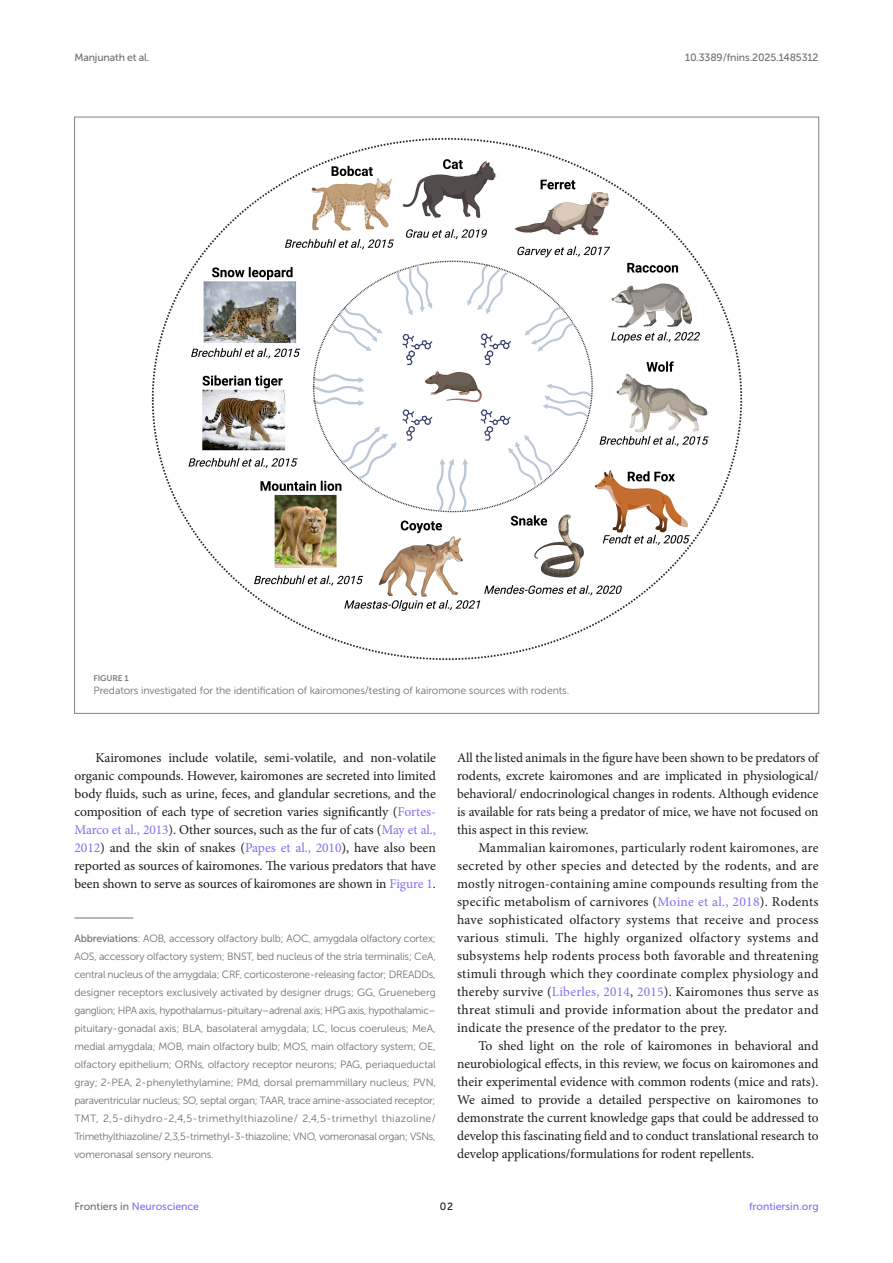
<style>
.page{position:relative;width:893px;height:1263px;background:#fff}
.page>*{position:absolute;margin:0;border:0;box-sizing:border-box;transform-origin:0 0}
.TEXT{font:13.5px/18px "Minion Pro";letter-spacing:-.005em;color:#1b1c1b;text-align:justify}
.ABB{font:10.5px/18px "Museo Sans 300";letter-spacing:-.02em;color:#706f70;text-align:justify}
.FIG_LEG{font:10.5px "Museo Sans 300";letter-spacing:-.01em;color:#706f70}
.t1{font:10.5px "Museo Sans 500";letter-spacing:-.015em;color:#706f70}
.t2{font:10.5px "Museo Sans 500";color:#856df0}
.t3{font:10.5px "Museo Sans 500";color:#1b1c1b}
.FIG_HD{font:8.25px "Museo Sans 700";letter-spacing:-.01em;color:#7e7f7f}
.s1{color:#856df0}
.s2{font-family:"Museo Sans 500"}
.s3{color:#706f70}
</style>
<div class="page">
<img style="left:151px;top:137px;width:592px;height:524px">
<hr style="left:74px;top:918px;width:59px;height:1px;background:#706f70">
<p class="t1" style="left:74px;top:51px;width:77px">Manjunath et al.</p>
<p class="t1" style="left:685px;top:51px;width:135px">10.3389/fnins.2025.1485312</p>
<p class="FIG_HD" style="left:94px;top:673px;width:37px">FIGURE 1</p>
<p class="FIG_LEG" style="left:94px;top:685px;width:477px">Predators investigated for the identification of kairomones/testing of kairomone sources with rodents.</p>
<p class="TEXT" style="left:74px;top:749px;width:363px;text-indent:21px">Kairomones include volatile, semi-volatile, and non-volatile organic compounds. However, kairomones are secreted into limited body fluids, such as urine, feces, and glandular secretions, and the composition of each type of secretion varies significantly (<span class="s1">Fortes-Marco et al., 2013</span>). Other sources, such as the fur of cats (<span class="s1">May et al., 2012</span>) and the skin of snakes (<span class="s1">Papes et al., 2010</span>), have also been reported as sources of kairomones. The various predators that have been shown to serve as sources of kairomones are shown in <span class="s1">Figure 1</span>.</p>
<p class="TEXT" style="left:457px;top:749px;width:363px">All the listed animals in the figure have been shown to be predators of rodents, excrete kairomones and are implicated in physiological/ behavioral/ endocrinological changes in rodents. Although evidence is available for rats being a predator of mice, we have not focused on this aspect in this review.</p>
<p class="TEXT" style="left:457px;top:839px;width:363px;text-indent:21px">Mammalian kairomones, particularly rodent kairomones, are secreted by other species and detected by the rodents, and are mostly nitrogen-containing amine compounds resulting from the specific metabolism of carnivores (<span class="s1">Moine et al., 2018</span>). Rodents have sophisticated olfactory systems that receive and process various stimuli. The highly organized olfactory systems and subsystems help rodents process both favorable and threatening stimuli through which they coordinate complex physiology and thereby survive (<span class="s1">Liberles, 2014</span>, <span class="s1">2015</span>). Kairomones thus serve as threat stimuli and provide information about the predator and indicate the presence of the predator to the prey.</p>
<p class="TEXT" style="left:457px;top:1037px;width:363px;text-indent:21px">To shed light on the role of kairomones in behavioral and neurobiological effects, in this review, we focus on kairomones and their experimental evidence with common rodents (mice and rats).<br>We aimed to provide a detailed perspective on kairomones to demonstrate the current knowledge gaps that could be addressed to develop this fascinating field and to conduct translational research to develop applications/formulations for rodent repellents.</p>
<p class="ABB" style="left:74px;top:929px;width:363px"><span class="s2">Abbreviations</span>: AOB, accessory olfactory bulb; AOC, amygdala olfactory cortex; AOS, accessory olfactory system; BNST, bed nucleus of the stria terminalis; CeA, central nucleus of the amygdala; CRF, corticosterone-releasing factor; DREADDs, designer receptors exclusively activated by designer drugs; GG, Grueneberg ganglion; HPA axis, hypothalamus-pituitary–adrenal axis; HPG axis, hypothalamic– pituitary-gonadal axis; BLA, basolateral amygdala; LC, locus coeruleus; MeA, medial amygdala; MOB, main olfactory bulb; MOS, main olfactory system; OE, olfactory epithelium; ORNs, olfactory receptor neurons; PAG, periaqueductal gray; 2-PEA, 2-phenylethylamine; PMd, dorsal premammillary nucleus; PVN, paraventricular nucleus; SO, septal organ; TAAR, trace amine-associated receptor; TMT, 2,5-dihydro-2,4,5-trimethylthiazoline/ 2,4,5-trimethyl thiazoline/ Trimethylthiazoline/ 2,3,5-trimethyl-3-thiazoline; VNO, vomeronasal organ; VSNs, vomeronasal sensory neurons.</p>
<p class="t2" style="left:74px;top:1200px;width:126px"><span class="s3">Frontiers in</span> Neuroscience</p>
<p class="t3" style="left:440px;top:1200px;width:15px">02</p>
<p class="t2" style="left:749px;top:1200px;width:71px">frontiersin.org</p>
</div>
